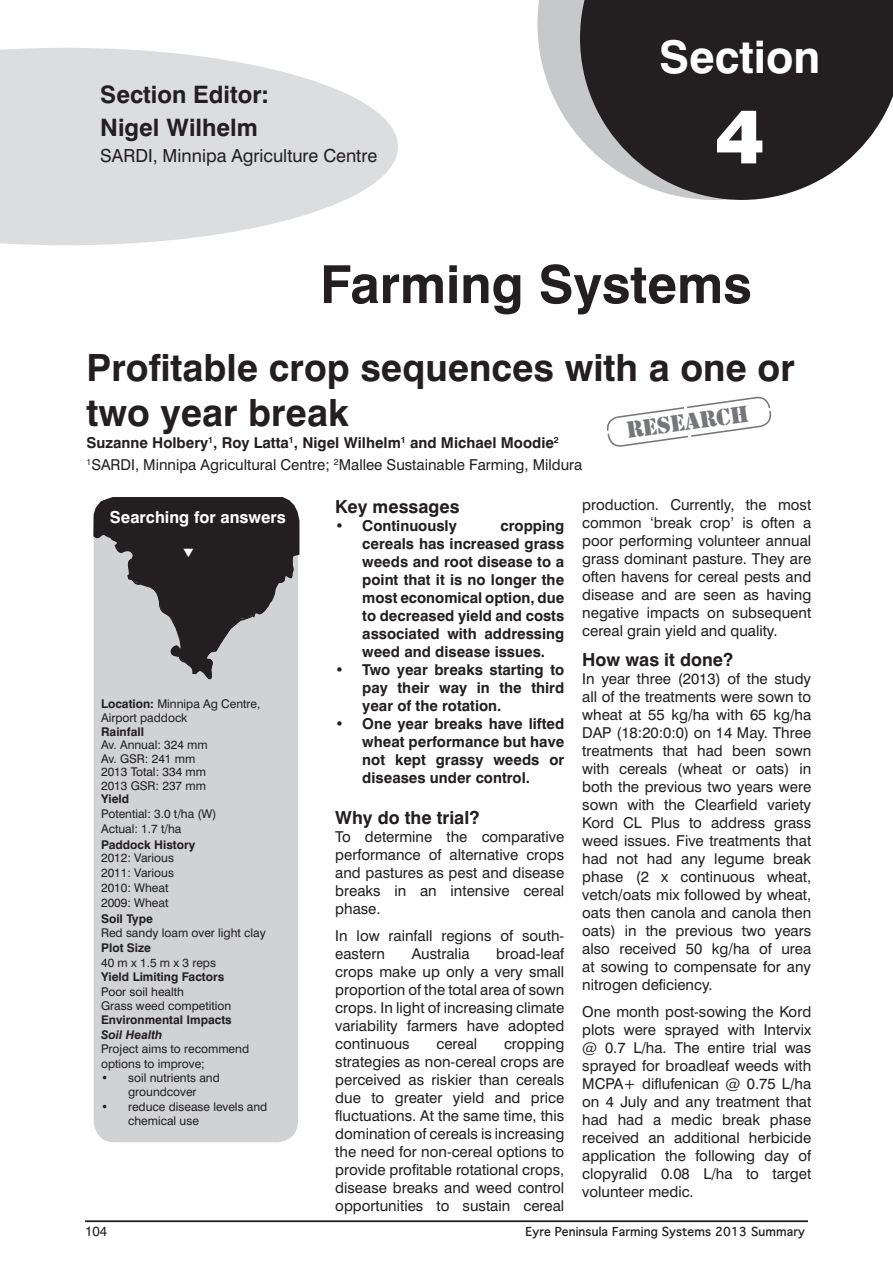
<style>
.page{position:relative;width:893px;height:1263px;background:#fff}
.page>*{position:absolute;margin:0;border:0;box-sizing:border-box;transform-origin:0 0}
.t1{font:900 75px "Swiss 721 BT";color:#fff}
.t2{font:700 52.5px "Swiss 721 BT";color:#231f20}
.t3{font:700 45px "Swiss 721 BT";color:#fff}
.t4{font:700 37.5px/45px "Swiss 721 BT";color:#231f20}
.t5{font:700 24px "Swiss 721 BT";color:#231f20}
.t6{font:21.75px "Stencil Std";color:#757679}
.t7{font:700 18px "Swiss 721 BT";color:#231f20}
.t8{font:18px "Swiss 721 BT";color:#231f20}
.t9{font:700 16.5px "Swiss 721 BT";color:#fff}
.t10{font:15px/18px "Swiss 721 BT";color:#231f20;text-align:justify}
.t11{font:700 15px/18px "Swiss 721 BT";color:#231f20;text-align:justify}
.t12{font:13.5px "Swiss 721 BT";color:#231f20}
.t13{font:12px/14.4px "Swiss 721 BT";color:#231f20}
.t14{font:700 12px "Swiss 721 BT";color:#231f20}
.t15{font:700 12px "Thonburi";color:#231f20}
.t16{font:italic 700 12px "Swiss 721 BT";color:#231f20}
.s1{font-weight:700}
</style>
<div class="page">
<hr style="left:85px;top:1220px;width:723px;height:2px;background:#231f20">
<svg style="left:0;top:48px;width:398px;height:197px;fill:#dcdddf"></svg>
<svg style="left:537px;top:0;width:43px;height:138px;fill:#c7c8ca"></svg>
<svg style="left:580px;top:0;width:313px;height:200px;background:#433f40"></svg>
<div style="left:94px;top:497px;width:204px;height:645px;background:#d1d2d4;border-radius:21px"></div>
<svg style="left:606px;top:396px;width:166px;height:51px"></svg>
<svg style="left:93px;top:497px;width:207px;height:181px"></svg>
<p class="t5" style="left:100px;top:80px;width:170px">Section Editor:</p>
<p class="t5" style="left:100px;top:113px;width:159px">Nigel Wilhelm</p>
<p class="t8" style="left:100px;top:145px;width:278px">SARDI, Minnipa Agriculture Centre</p>
<p class="t3" style="left:659px;top:30px;width:163px">Section</p>
<p class="t1" style="left:715px;top:91px;width:51px">4</p>
<p class="t2" style="left:320px;top:252px;width:433px">Farming Systems</p>
<p class="t4" style="left:87px;top:345px;width:710px">Profitable crop sequences with a one or two year break</p>
<p class="t11" style="left:87px;top:434px;width:474px">Suzanne Holbery<sup>1</sup>, Roy Latta<sup>1</sup>, Nigel Wilhelm<sup>1</sup> and Michael Moodie<sup>2</sup></p>
<p class="t10" style="left:87px;top:456px;width:497px"><sup>1</sup>SARDI, Minnipa Agricultural Centre; <sup>2</sup>Mallee Sustainable Farming, Mildura</p>
<p class="t9" style="left:110px;top:507px;width:178px">Searching for answers</p>
<p class="t6" style="left:625px;top:416px;width:125px;rotate:-8deg">Research</p>
<p class="t10" style="left:582px;top:495px;width:230px">production. Currently, the most common ‘break crop’ is often a poor performing volunteer annual grass dominant pasture. They are often havens for cereal pests and disease and are seen as having negative impacts on subsequent cereal grain yield and quality.</p>
<p class="t7" style="left:582px;top:649px;width:152px">How was it done?</p>
<p class="t10" style="left:582px;top:670px;width:230px">In year three (2013) of the study all of the treatments were sown to wheat at 55 kg/ha with 65 kg/ha DAP (18:20:0:0) on 14 May. Three treatments that had been sown with cereals (wheat or oats) in both the previous two years were sown with the Clearfield variety Kord CL Plus to address grass weed issues. Five treatments that had not had any legume break phase (2 x continuous wheat, vetch/oats mix followed by wheat, oats then canola and canola then oats) in the previous two years also received 50 kg/ha of urea at sowing to compensate for any nitrogen deficiency.</p>
<p class="t10" style="left:582px;top:1003px;width:230px">One month post-sowing the Kord plots were sprayed with Intervix @ 0.7 L/ha. The entire trial was sprayed for broadleaf weeds with MCPA+ diflufenican @ 0.75 L/ha on 4 July and any treatment that had had a medic break phase received an additional herbicide application the following day of clopyralid 0.08 L/ha to target volunteer medic.</p>
<p class="t7" style="left:335px;top:495px;width:126px">Key messages</p>
<p class="t11" style="left:335px;top:516px;width:123px">• Continuously</p>
<p class="t11" style="left:362px;top:516px;width:203px;text-indent:138px">cropping cereals has increased grass weeds and root disease to a point that it is no longer the most economical option, due to decreased yield and costs associated with addressing weed and disease issues.</p>
<p class="t11" style="left:362px;top:660px;width:203px;text-indent:-27px">• Two year breaks starting to pay their way in the third year of the rotation.</p>
<p class="t11" style="left:362px;top:714px;width:203px;text-indent:-27px">• One year breaks have lifted wheat performance but have not kept grassy weeds or diseases under control.</p>
<p class="t7" style="left:335px;top:806px;width:146px">Why do the trial?</p>
<p class="t10" style="left:335px;top:827px;width:230px">To determine the comparative performance of alternative crops and pastures as pest and disease breaks in an intensive cereal phase.</p>
<p class="t10" style="left:335px;top:926px;width:230px">In low rainfall regions of south&shy;eastern</p>
<p class="t13" style="left:101px;top:696px;width:161px"><span class="s1">Location:</span> Minnipa Ag Centre,<br>Airport paddock</p>
<p class="t14" style="left:101px;top:724px;width:44px">Rainfall</p>
<p class="t13" style="left:101px;top:738px;width:108px">Av. Annual: 324 mm</p>
<p class="t13" style="left:101px;top:751px;width:96px">Av. GSR: 241 mm</p>
<p class="t13" style="left:101px;top:765px;width:107px">2013 Total: 334 mm</p>
<p class="t13" style="left:101px;top:778px;width:107px">2013 GSR: 237 mm</p>
<p class="t14" style="left:101px;top:792px;width:30px">Yield</p>
<p class="t13" style="left:101px;top:806px;width:117px">Potential: 3.0 t/ha (W)</p>
<p class="t13" style="left:101px;top:821px;width:82px">Actual: 1.7 t/ha</p>
<p class="t14" style="left:101px;top:837px;width:96px">Paddock History</p>
<p class="t13" style="left:101px;top:851px;width:74px">2012: Various</p>
<p class="t13" style="left:101px;top:866px;width:74px">2011: Various</p>
<p class="t13" style="left:101px;top:880px;width:69px">2010: Wheat</p>
<p class="t13" style="left:101px;top:895px;width:69px">2009: Wheat</p>
<p class="t14" style="left:101px;top:911px;width:53px">Soil Type</p>
<p class="t13" style="left:101px;top:926px;width:166px">Red sandy loam over light clay</p>
<p class="t14" style="left:101px;top:941px;width:52px">Plot Size</p>
<p class="t13" style="left:101px;top:955px;width:116px">40 m x 1.5 m x 3 reps</p>
<p class="t14" style="left:101px;top:969px;width:125px">Yield Limiting Factors</p>
<p class="t13" style="left:101px;top:984px;width:84px">Poor soil health</p>
<p class="t13" style="left:101px;top:998px;width:132px">Grass weed competition</p>
<p class="t14" style="left:101px;top:1013px;width:132px">Environmental Impacts</p>
<p class="t16" style="left:101px;top:1027px;width:63px">Soil Health</p>
<p class="t13" style="left:101px;top:1042px;width:150px">Project aims to recommend options to improve;</p>
<p class="t13" style="left:101px;top:1070px;width:120px;text-align:center">• soil nutrients and groundcover</p>
<p class="t13" style="left:128px;top:1099px;width:141px;text-indent:-27px">• reduce disease levels and chemical use</p>
<p class="t10" style="left:335px;top:944px;width:230px;text-indent:161px">broad-leaf crops make up only a very small proportion of the total area of sown crops. In light of increasing climate variability farmers have adopted continuous</p>
<p class="t10" style="left:412px;top:944px;width:59px">Australia</p>
<p class="t10" style="left:335px;top:1034px;width:230px;text-indent:169px">cropping strategies as non-cereal crops are perceived as riskier than cereals due to greater yield and price fluctuations. At the same time, this domination of cereals is increasing the need for non-cereal options to provide profitable rotational crops, disease breaks and weed control opportunities to sustain cereal</p>
<p class="t10" style="left:436px;top:1034px;width:42px">cereal</p>
<p class="t12" style="left:85px;top:1223px;width:24px">104</p>
<p class="t15" style="left:526px;top:1222px;width:281px">Eyre Peninsula Farming Systems 2013 Summary</p>
</div>
